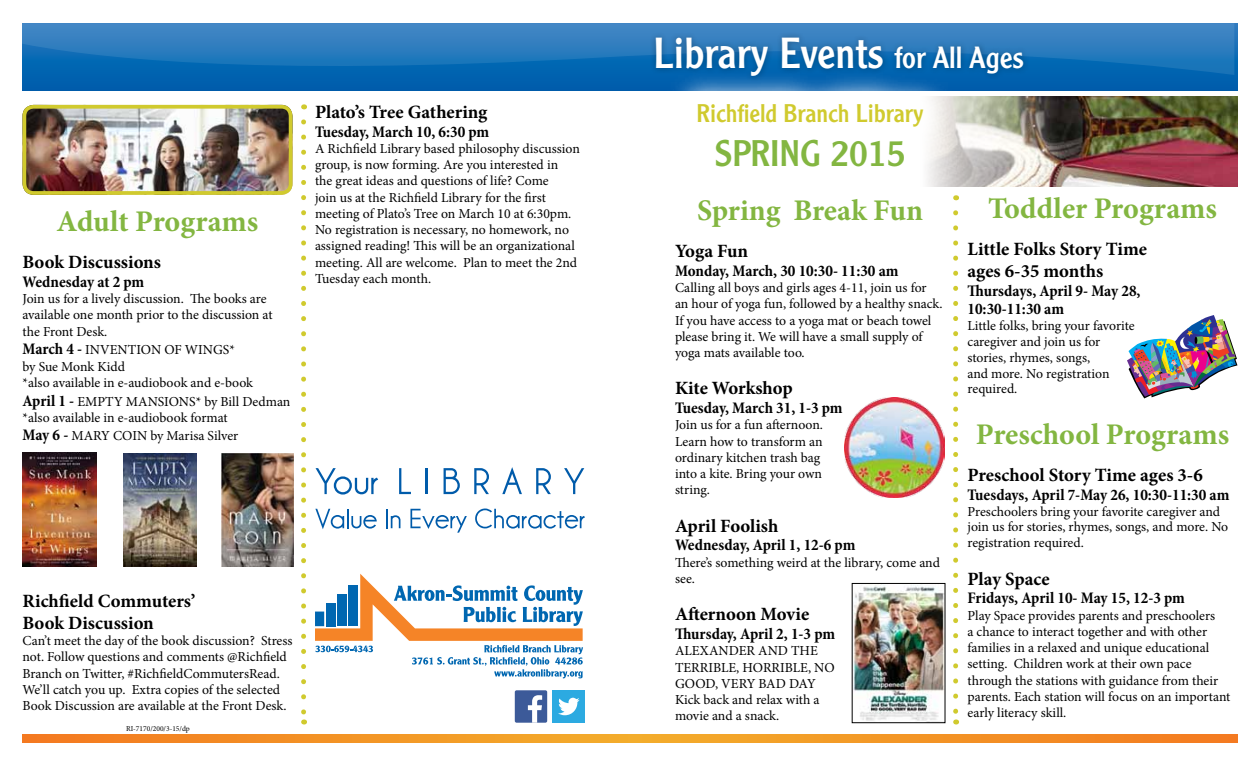
<style>
.page{position:relative;width:1260px;height:765px;background:#fff}
.page>*{position:absolute;margin:0;border:0;box-sizing:border-box;transform-origin:0 0}
.t1{font:42.5px "Clearface Gothic LT Std";color:#fff}
.t2{font:36.25px "Clearface Gothic LT Std";color:#83b641}
.t3{font:700 30px "Minion Pro";color:#83b641}
.t4{font:25px "Clearface Gothic LT Std";color:#d0ca2e}
.t5{font:700 18.75px/21.5px "Minion Pro";color:#000}
.t6{font:700 condensed 16.25px/18.8px "Minion Pro";color:#000}
.t7{font:13.75px/16.2px "Minion Pro";letter-spacing:-.005em;color:#000}
.t8{font:7.5px "Minion Pro";color:#000}
.s1{font-weight:700;font-stretch:condensed;font-size:16.25px}
.s2{font-size:30px}
</style>
<div class="page">
<img style="left:955px;top:96px;width:283px;height:90px">
<div style="left:22px;top:23px;width:1216px;height:68px;background:#005fad"></div>
<svg style="left:22px;top:23px;width:1212px;height:52px"></svg>
<div style="left:649px;top:31px;width:381px;height:51px;background:#000;opacity:.3"></div>
<svg style="left:953px;top:213px;width:5px;height:511px"></svg>
<svg style="left:301px;top:122px;width:5px;height:592px"></svg>
<svg style="left:22px;top:734px;width:1216px;height:8px"></svg>
<svg style="left:315px;top:574px;width:268px;height:104px"></svg>
<svg style="left:667px;top:72px;width:288px;height:126px"></svg>
<img style="left:27px;top:105px;width:265px;height:85px">
<div style="left:22px;top:105px;width:270px;height:90px;border:4px solid #d0ca2e;border-radius:9px"></div>
<div style="left:515px;top:690px;width:32px;height:33px;background:#3c5a99;border-radius:2px"></div>
<svg style="left:528px;top:695px;width:14px;height:28px"></svg>
<div style="left:553px;top:690px;width:32px;height:33px;background:#2caae1"></div>
<svg style="left:558px;top:698px;width:22px;height:17px"></svg>
<img style="left:854px;top:585px;width:89px;height:136px">
<div style="left:852px;top:583px;width:93px;height:140px;border:1px solid #000"></div>
<svg style="left:316px;top:468px;width:62px;height:27px"></svg>
<svg style="left:399px;top:468px;width:12px;height:26px"></svg>
<hr style="left:426px;top:468px;width:2px;height:26px;background:#005baa">
<svg style="left:444px;top:468px;width:16px;height:26px"></svg>
<svg style="left:474px;top:468px;width:15px;height:26px"></svg>
<svg style="left:502px;top:467px;width:20px;height:27px"></svg>
<svg style="left:536px;top:468px;width:15px;height:26px"></svg>
<svg style="left:564px;top:468px;width:20px;height:26px"></svg>
<svg style="left:315px;top:509px;width:62px;height:20px"></svg>
<svg style="left:386px;top:509px;width:14px;height:19px"></svg>
<svg style="left:410px;top:509px;width:57px;height:24px"></svg>
<svg style="left:475px;top:509px;width:110px;height:20px"></svg>
<img style="left:1127px;top:315px;width:110px;height:83px">
<img style="left:22px;top:453px;width:75px;height:113px">
<img style="left:123px;top:453px;width:74px;height:113px">
<img style="left:222px;top:453px;width:71px;height:114px">
<img style="left:844px;top:398px;width:101px;height:99px">
<h3 class="t3" style="left:57px;top:200px;width:203px">Adult Programs</h3>
<h3 class="t5" style="left:22px;top:251px;width:140px">Book Discussions</h3>
<p class="t6" style="left:22px;top:272px;width:123px">Wednesday at 2 pm</p>
<p class="t7" style="left:22px;top:291px;width:252px">Join us for a lively discussion. The books are available one month prior to the discussion at the Front Desk.</p>
<p class="t7" style="left:22px;top:342px;width:232px"><span class="s1">March 4 -</span> INVENTION OF WINGS*<br>by Sue Monk Kidd<br>*also available in e-audiobook and e-book</p>
<p class="t7" style="left:22px;top:393px;width:269px"><span class="s1">April 1 -</span> EMPTY MANSIONS* by Bill Dedman *also available in e-audiobook format</p>
<p class="t7" style="left:22px;top:428px;width:217px"><span class="s1">May 6 -</span> MARY COIN by Marisa Silver</p>
<h3 class="t5" style="left:315px;top:101px;width:174px">Plato’s Tree Gathering</h3>
<p class="t6" style="left:315px;top:122px;width:176px">Tuesday, March 10, 6:30 pm</p>
<p class="t7" style="left:315px;top:140px;width:266px">A Richfield Library based philosophy discussion group, is now forming. Are you interested in<br>the great ideas and questions of life? Come<br>join us at the Richfield Library for the first meeting of Plato’s Tree on March 10 at 6:30pm.<br>No registration is necessary, no homework, no assigned reading! This will be an organizational meeting. All are welcome. Plan to meet the 2nd Tuesday each month.</p>
<h3 class="t5" style="left:22px;top:590px;width:174px">Richfield Commuters’<br>Book Discussion</h3>
<p class="t7" style="left:22px;top:633px;width:272px">Can’t meet the day of the book discussion? Stress not. Follow questions and comments @Richfield Branch on Twitter, #RichfieldCommutersRead.<br>We’ll catch you up. Extra copies of the selected Book Discussion are available at the Front Desk.</p>
<p class="t8" style="left:126px;top:723px;width:65px">RI-7170/200/3-15/dp</p>
<h1 class="t1" style="left:653px;top:26px;width:372px">Library Events <span class="s2">for All Ages</span></h1>
<h3 class="t4" style="left:697px;top:98px;width:228px">Richfield Branch Library</h3>
<h2 class="t2" style="left:714px;top:130px;width:193px">SPRING 2015</h2>
<h3 class="t3" style="left:697px;top:189px;width:227px">Spring Break Fun</h3>
<h3 class="t5" style="left:675px;top:240px;width:75px">Yoga Fun</h3>
<p class="t6" style="left:675px;top:261px;width:225px">Monday, March, 30 10:30- 11:30 am</p>
<p class="t7" style="left:675px;top:280px;width:269px">Calling all boys and girls ages 4-11, join us for an hour of yoga fun, followed by a healthy snack.<br>If you have access to a yoga mat or beach towel please bring it. We will have a small supply of yoga mats available too.</p>
<h3 class="t5" style="left:675px;top:378px;width:119px">Kite Workshop</h3>
<p class="t6" style="left:675px;top:399px;width:169px">Tuesday, March 31, 1-3 pm</p>
<p class="t7" style="left:675px;top:417px;width:150px">Join us for a fun afternoon.<br>Learn how to transform an ordinary kitchen trash bag into a kite. Bring your own string.</p>
<h3 class="t5" style="left:675px;top:515px;width:105px">April Foolish</h3>
<p class="t6" style="left:675px;top:536px;width:182px">Wednesday, April 1, 12-6 pm</p>
<p class="t7" style="left:675px;top:554px;width:266px">There’s something weird at the library, come and see.</p>
<h3 class="t5" style="left:675px;top:603px;width:136px">Afternoon Movie</h3>
<p class="t6" style="left:675px;top:624px;width:162px">Thursday, April 2, 1-3 pm</p>
<p class="t7" style="left:675px;top:643px;width:161px">ALEXANDER AND THE<br>TERRIBLE, HORRIBLE, NO<br>GOOD, VERY BAD DAY<br>Kick back and relax with a movie and a snack.</p>
<h3 class="t3" style="left:988px;top:187px;width:230px">Toddler Programs</h3>
<h3 class="t5" style="left:968px;top:238px;width:181px">Little Folks Story Time ages 6-35 months</h3>
<p class="t6" style="left:968px;top:281px;width:175px">Thursdays, April 9- May 28,<br>10:30-11:30 am</p>
<p class="t7" style="left:968px;top:318px;width:169px;line-height:15.9px">Little folks, bring your favorite caregiver and join us for stories, rhymes, songs,<br>and more. No registration required.</p>
<h3 class="t3" style="left:976px;top:413px;width:255px">Preschool Programs</h3>
<h3 class="t5" style="left:968px;top:464px;width:237px">Preschool Story Time ages 3-6</h3>
<p class="t6" style="left:968px;top:485px;width:263px">Tuesdays, April 7-May 26, 10:30-11:30 am</p>
<p class="t7" style="left:968px;top:503px;width:262px;line-height:15.9px">Preschoolers bring your favorite caregiver and join us for stories, rhymes, songs, and more. No registration required.</p>
<h3 class="t5" style="left:968px;top:568px;width:84px">Play Space</h3>
<p class="t6" style="left:968px;top:589px;width:219px">Fridays, April 10- May 15, 12-3 pm</p>
<p class="t7" style="left:968px;top:607px;width:264px">Play Space provides parents and preschoolers<br>a chance to interact together and with other families in a relaxed and unique educational setting. Children work at their own pace through the stations with guidance from their parents. Each station will focus on an important early literacy skill.</p>
</div>
